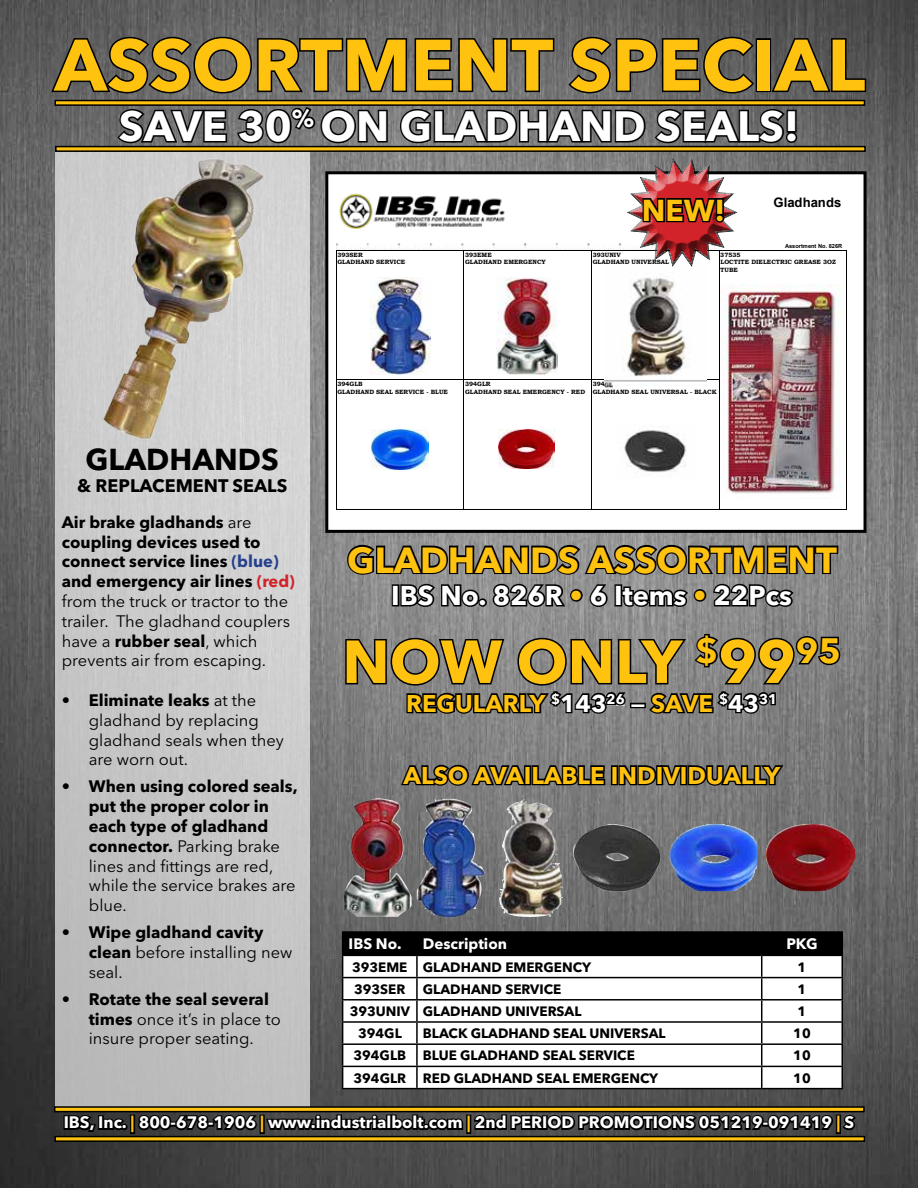
<style>
.page{position:relative;width:918px;height:1188px;background:#fff}
.page>*{position:absolute;margin:0;border:0;box-sizing:border-box;transform-origin:0 0}
.t1{font:700 72px "Avenir Next LT Pro";color:#ffc20e}
.t2{font:700 60px "Avenir Next LT Pro";color:#ffc20e}
.t3{font:700 42px "Avenir Next LT Pro";color:#fff}
.t4{font:700 36px "Avenir Next LT Pro";color:#ffc20e}
.t5{font:700 30px "Avenir Next LT Pro";color:#000}
.t6{font:700 30px "Avenir Next LT Pro";color:#ffc20e}
.t7{font:700 27px "Avenir Next LT Pro";color:#fff}
.t8{font:700 24px "Avenir Next LT Pro";color:#ffc20e}
.t9{font:700 18px "Avenir Next LT Pro";color:#000}
.t10{font:16.5px/19.8px "Avenir Next LT Pro";color:#000}
.t11{font:700 16.5px/19.8px "Avenir Next LT Pro";color:#000}
.t12{font:700 16.5px "Avenir Next LT Pro";color:#fff}
.t13{font:700 15px "Avenir Next LT Pro";color:#fff}
.t14{font:700 13.5px "Avenir Next LT Pro";color:#000}
.t15{font:700 13.05px "Arial";color:#000}
.t16{font:700 6.15px/7.5px "Bookman Old Style";color:#000}
.t17{font:700 5.7px "Arial";color:#000}
.s1{font-weight:700}
.s2{font-weight:700;color:#25408f}
.s3{font-weight:700;color:#d2232a}
.s4{font-weight:400}
.s5{color:#ffc20e}
.s6{color:#fff}
.s7{color:#000}
</style>
<div class="page">
<img style="left:0;top:0;width:918px;height:1188px">
<div style="left:55px;top:152px;width:255px;height:957px;background:linear-gradient(to right,#c1c1c1,#cecece)"></div>
<svg style="left:49px;top:35px;width:507px;height:60px;background:#525252"></svg>
<svg style="left:566px;top:35px;width:190px;height:60px;background:#4c4c4c"></svg>
<div style="left:756px;top:38px;width:15px;height:54px;border:3px solid #000"></div>
<svg style="left:769px;top:37px;width:99px;height:58px;background:#424242"></svg>
<svg style="left:115px;top:107px;width:114px;height:38px;background:#454545"></svg>
<svg style="left:235px;top:106px;width:154px;height:39px;background:#4f4f4f"></svg>
<svg style="left:399px;top:107px;width:248px;height:38px;background:#4d4d4d"></svg>
<svg style="left:653px;top:108px;width:146px;height:37px;background:#404040"></svg>
<div style="left:55px;top:100px;width:810px;height:6px;border:2px solid #000"></div>
<div style="left:55px;top:146px;width:811px;height:6px;border:2px solid #000"></div>
<div style="left:54px;top:1106px;width:811px;height:6px;border:2px solid #000"></div>
<div style="left:54px;top:1136px;width:811px;height:6px;border:2px solid #000"></div>
<div style="left:63px;top:1115px;width:6px;height:15px;border:3px solid #000"></div>
<svg style="left:67px;top:1113px;width:59px;height:21px"></svg>
<div style="left:121px;top:1124px;width:7px;height:6px;border:3px solid #000;border-radius:50%"></div>
<div style="left:130px;top:1115px;width:5px;height:19px;border:3px solid #000"></div>
<svg style="left:137px;top:1103px;width:328px;height:45px;background:#494128"></svg>
<div style="left:466px;top:1115px;width:5px;height:19px;border:3px solid #000"></div>
<svg style="left:472px;top:1103px;width:363px;height:40px;background:#463c20"></svg>
<div style="left:836px;top:1115px;width:5px;height:19px;border:3px solid #000"></div>
<svg style="left:841px;top:1113px;width:17px;height:19px"></svg>
<svg style="left:346px;top:543px;width:494px;height:66px;background:#5a5a5a"></svg>
<svg style="left:344px;top:632px;width:498px;height:84px;background:#616161"></svg>
<svg style="left:399px;top:763px;width:208px;height:25px;background:#3a3a3a"></svg>
<div style="left:611px;top:765px;width:7px;height:20px;border:3px solid #000"></div>
<svg style="left:617px;top:762px;width:168px;height:27px;background:#3c3c3c"></svg>
<hr style="left:342px;top:931px;width:75px;height:2px;background:#000">
<hr style="left:417px;top:931px;width:345px;height:2px;background:#000">
<hr style="left:762px;top:931px;width:81px;height:2px;background:#000">
<svg style="left:342px;top:932px;width:501px;height:156px"></svg>
<hr style="left:342px;top:1088px;width:75px;height:1px;background:#000">
<hr style="left:417px;top:1088px;width:345px;height:1px;background:#000">
<hr style="left:762px;top:1088px;width:81px;height:1px;background:#000">
<div style="left:327px;top:173px;width:538px;height:358px;background:#fff"></div>
<div style="left:325px;top:171px;width:542px;height:362px;border:3px solid #000"></div>
<hr style="left:336px;top:250px;width:1px;height:260px;background:#000">
<hr style="left:464px;top:250px;width:1px;height:259px;background:#000">
<hr style="left:591px;top:250px;width:1px;height:259px;background:#000">
<hr style="left:719px;top:250px;width:1px;height:259px;background:#000">
<hr style="left:846px;top:250px;width:1px;height:260px;background:#000">
<hr style="left:337px;top:250px;width:510px;height:1px;background:#000">
<hr style="left:337px;top:380px;width:382px;height:1px;background:#000">
<hr style="left:337px;top:509px;width:510px;height:1px;background:#000">
<img style="left:371px;top:278px;width:59px;height:97px">
<img style="left:496px;top:278px;width:61px;height:97px">
<img style="left:605px;top:277px;width:102px;height:111px">
<img style="left:371px;top:429px;width:57px;height:40px">
<img style="left:499px;top:429px;width:55px;height:40px">
<img style="left:624px;top:430px;width:62px;height:42px">
<img style="left:339px;top:193px;width:166px;height:36px">
<img style="left:336px;top:244px;width:288px;height:6px">
<img style="left:723px;top:285px;width:118px;height:209px">
<img style="left:342px;top:798px;width:70px;height:119px">
<img style="left:417px;top:799px;width:68px;height:119px">
<img style="left:499px;top:799px;width:64px;height:120px">
<img style="left:571px;top:824px;width:91px;height:67px">
<img style="left:670px;top:824px;width:87px;height:67px">
<img style="left:766px;top:824px;width:89px;height:67px">
<div style="left:624px;top:157px;width:114px;height:112px;background:#000;opacity:.75"></div>
<svg style="left:627px;top:158px;width:111px;height:109px"></svg>
<img style="left:101px;top:156px;width:162px;height:287px">
<h1 class="t1" style="left:55px;top:21px;width:812px">ASSORTMENT SPECIAL</h1>
<h3 class="t3" style="left:119px;top:101px;width:682px">SAVE 30<sup>%</sup> ON GLADHAND SEALS!</h3>
<h3 class="t6" style="left:642px;top:192px;width:85px">NEW!</h3>
<p class="t16" style="left:337px;top:251px;width:27px">393SER</p>
<p class="t16" style="left:465px;top:251px;width:28px">393EME</p>
<p class="t16" style="left:593px;top:251px;width:30px">393UNIV</p>
<p class="t16" style="left:720px;top:251px;width:22px">37535</p>
<p class="t15" style="left:773px;top:193px;width:69px">Gladhands</p>
<p class="t17" style="left:785px;top:242px;width:59px">Assortment No. 826R</p>
<p class="t16" style="left:337px;top:258px;width:69px">GLADHAND SERVICE</p>
<p class="t16" style="left:465px;top:258px;width:82px">GLADHAND EMERGENCY</p>
<p class="t16" style="left:593px;top:258px;width:78px">GLADHAND UNIVERSAL</p>
<p class="t16" style="left:720px;top:258px;width:117px">LOCTITE DIELECTRIC GREASE 3OZ<br>TUBE</p>
<h3 class="t5" style="left:86px;top:441px;width:195px">GLADHANDS</h3>
<p class="t9" style="left:77px;top:475px;width:212px">&amp; REPLACEMENT SEALS</p>
<p class="t10" style="left:62px;top:512px;width:235px"><span class="s1">Air brake gladhands</span> are <span class="s1">coupling devices used to connect service lines</span> <span class="s2">(blue) </span><span class="s1">and emergency air lines</span> <span class="s3">(red) </span>from the truck or tractor to the trailer. The gladhand couplers have a <span class="s1">rubber seal</span>, which prevents air from escaping.</p>
<p class="t10" style="left:89px;top:690px;width:197px;text-indent:-27px"><span class="s1">• Eliminate leaks</span> at the gladhand by replacing gladhand seals when they are worn out.</p>
<p class="t11" style="left:89px;top:777px;width:210px;text-indent:-27px">• When using colored seals, put the proper color in each type of gladhand connector. <span class="s4">Parking brake lines and fittings are red, while the service brakes are blue.</span></p>
<p class="t11" style="left:89px;top:922px;width:205px;text-indent:-27px">• Wipe gladhand cavity clean <span class="s4">before installing new seal.</span></p>
<p class="t10" style="left:89px;top:989px;width:193px;text-indent:-27px"><span class="s1">• Rotate the seal several times</span> once it’s in place to insure proper seating.</p>
<p class="t16" style="left:337px;top:380px;width:27px">394GLB</p>
<p class="t16" style="left:465px;top:380px;width:27px">394GLR</p>
<p class="t16" style="left:593px;top:380px;width:22px">394GL</p>
<p class="t16" style="left:337px;top:388px;width:112px">GLADHAND SEAL SERVICE - BLUE</p>
<p class="t16" style="left:465px;top:388px;width:253px">GLADHAND SEAL EMERGENCY - RED GLADHAND SEAL UNIVERSAL - BLACK</p>
<h3 class="t4" style="left:347px;top:538px;width:491px">GLADHANDS ASSORTMENT</h3>
<h3 class="t7" style="left:391px;top:579px;width:402px">IBS No. 826R <span class="s5">•</span> 6 Items <span class="s5">•</span> 22Pcs</h3>
<h2 class="t2" style="left:342px;top:625px;width:500px">NOW ONLY <sup>$</sup>99<sup>95</sup></h2>
<h3 class="t8" style="left:406px;top:689px;width:372px">REGULARLY <sup>$</sup><span class="s6">143</span><sup>26</sup> <span class="s6">—</span> SAVE <sup>$</sup><span class="s6">43</span><sup>31</sup></h3>
<h3 class="t8" style="left:404px;top:761px;width:378px">ALSO AVAILABLE INDIVIDUALLY</h3>
<p class="t13" style="left:349px;top:935px;width:160px">IBS No.<span class="s7">.</span> Description</p>
<p class="t13" style="left:786px;top:935px;width:33px">PKG</p>
<p class="t14" style="left:352px;top:959px;width:241px">393EME GLADHAND EMERGENCY</p>
<p class="t14" style="left:798px;top:959px;width:10px">1</p>
<p class="t14" style="left:354px;top:981px;width:53px">393SER</p>
<p class="t14" style="left:423px;top:981px;width:140px">GLADHAND SERVICE</p>
<p class="t14" style="left:798px;top:981px;width:10px">1</p>
<p class="t14" style="left:350px;top:1003px;width:233px">393UNIV GLADHAND UNIVERSAL</p>
<p class="t14" style="left:798px;top:1003px;width:10px">1</p>
<p class="t14" style="left:358px;top:1025px;width:45px">394GL</p>
<p class="t14" style="left:423px;top:1025px;width:244px">BLACK GLADHAND SEAL UNIVERSAL</p>
<p class="t14" style="left:793px;top:1025px;width:19px">10</p>
<p class="t14" style="left:353px;top:1047px;width:283px">394GLB BLUE GLADHAND SEAL SERVICE</p>
<p class="t14" style="left:793px;top:1047px;width:19px">10</p>
<p class="t14" style="left:354px;top:1070px;width:306px">394GLR RED GLADHAND SEAL EMERGENCY</p>
<p class="t14" style="left:793px;top:1070px;width:19px">10</p>
<p class="t12" style="left:64px;top:1113px;width:792px">IBS, Inc. <span class="s5">|</span> 800-678-1906 <span class="s5">|</span> www.industrialbolt.com <span class="s5">|</span> 2nd PERIOD PROMOTIONS 051219-091419 <span class="s5">|</span> S</p>
</div>
